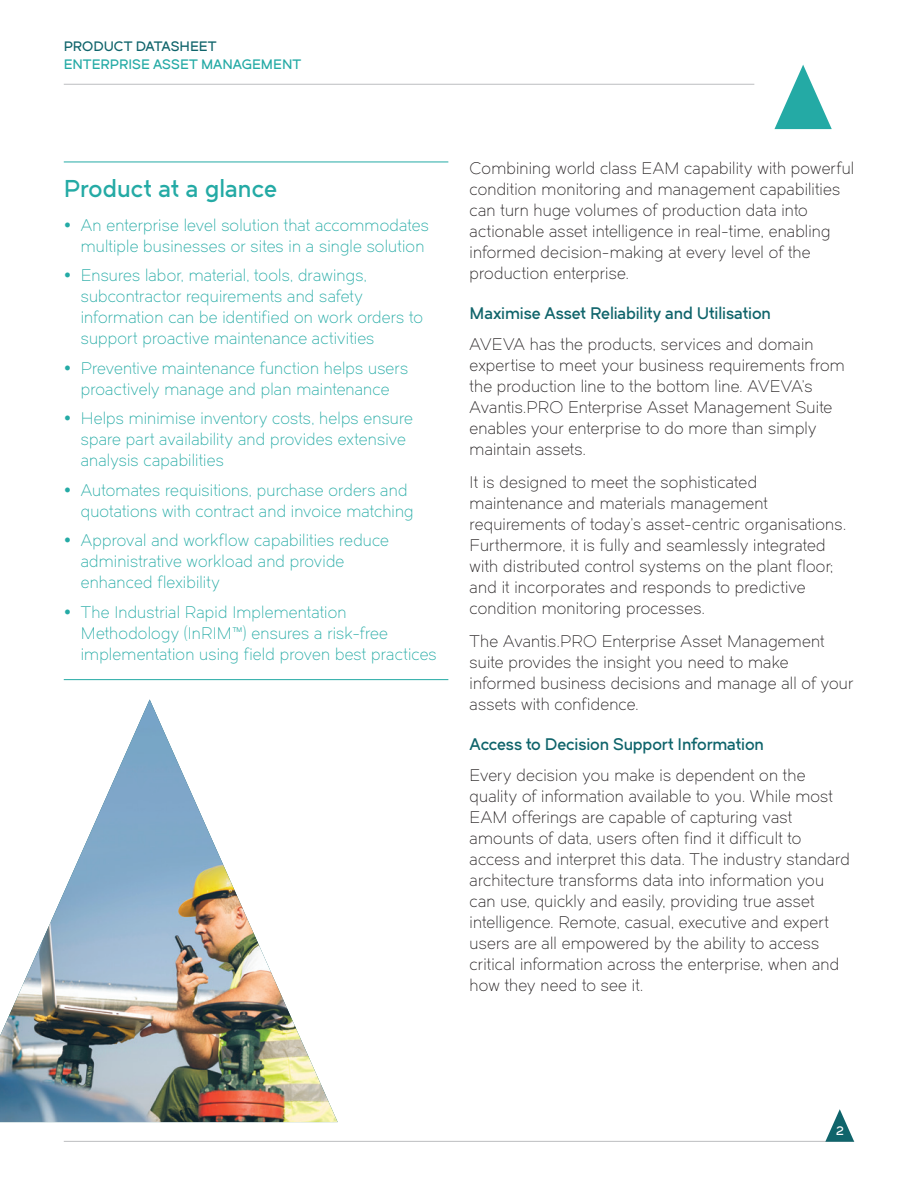
<style>
.page{position:relative;width:918px;height:1188px;background:#fff}
.page>*{position:absolute;margin:0;border:0;box-sizing:border-box;transform-origin:0 0}
.Short_Callout{font:24px "Dual 600";letter-spacing:.005em;color:#24aaa5}
.Body_Copy{font:16.5px/21px "Dual 300";letter-spacing:.015em;color:#231f20}
.t1{font:16.5px/21px "Dual 300";letter-spacing:.015em;color:#24aaa5}
.Subhead_3{font:16.5px "Dual 600";letter-spacing:-.01em;color:#0f646b}
.t2{font:13.5px "Dual 600";color:#24aaa5}
.t3{font:13.5px "Dual 600";color:#0f646b}
.Page_No{font:12px "Dual 600";color:#fff}
</style>
<div class="page">
<hr style="left:64px;top:84px;width:690px;height:1px;background:#bcbdc0">
<svg style="left:774px;top:65px;width:58px;height:64px"></svg>
<hr style="left:64px;top:1141px;width:790px;height:1px;background:#bcbdc0">
<svg style="left:825px;top:1109px;width:29px;height:33px"></svg>
<hr style="left:64px;top:162px;width:384px;height:1px;background:#24aaa5">
<hr style="left:64px;top:679px;width:384px;height:1px;background:#24aaa5">
<img style="left:0;top:699px;width:338px;height:423px">
<p class="t3" style="left:64px;top:38px;width:154px">PRODUCT DATASHEET</p>
<p class="t2" style="left:64px;top:56px;width:239px">ENTERPRISE ASSET MANAGEMENT</p>
<p class="Short_Callout" style="left:64px;top:173px;width:215px">Product at a glance</p>
<p class="t1" style="left:81px;top:215px;width:349px">An enterprise level solution that accommodates multiple businesses or sites in a single solution</p>
<p class="t1" style="left:81px;top:265px;width:344px">Ensures labor, material, tools, drawings, subcontractor requirements and safety information can be identified on work orders to support proactive maintenance activities</p>
<p class="t1" style="left:81px;top:358px;width:329px">Preventive maintenance function helps users proactively manage and plan maintenance</p>
<p class="t1" style="left:81px;top:408px;width:334px">Helps minimise inventory costs, helps ensure spare part availability and provides extensive analysis capabilities</p>
<p class="t1" style="left:81px;top:480px;width:334px">Automates requisitions, purchase orders and quotations with contract and invoice matching</p>
<p class="t1" style="left:81px;top:530px;width:310px">Approval and workflow capabilities reduce administrative workload and provide enhanced flexibility</p>
<p class="t1" style="left:81px;top:602px;width:357px">The Industrial Rapid Implementation<br>Methodology (InRIM™) ensures a risk-free implementation using field proven best practices</p>
<p class="Body_Copy" style="left:470px;top:158px;width:386px">Combining world class EAM capability with powerful condition monitoring and management capabilities can turn huge volumes of production data into actionable asset intelligence in real-time, enabling informed decision-making at every level of the production enterprise.</p>
<p class="Subhead_3" style="left:470px;top:303px;width:303px">Maximise Asset Reliability and Utilisation</p>
<p class="Body_Copy" style="left:470px;top:334px;width:377px">AVEVA has the products, services and domain expertise to meet your business requirements from the production line to the bottom line. AVEVA’s Avantis.PRO Enterprise Asset Management Suite enables your enterprise to do more than simply maintain assets.</p>
<p class="Body_Copy" style="left:470px;top:472px;width:378px">It is designed to meet the sophisticated maintenance and materials management requirements of today’s asset-centric organisations.<br>Furthermore, it is fully and seamlessly integrated with distributed control systems on the plant floor; and it incorporates and responds to predictive condition monitoring processes.</p>
<p class="Body_Copy" style="left:470px;top:631px;width:385px">The Avantis.PRO Enterprise Asset Management suite provides the insight you need to make informed business decisions and manage all of your assets with confidence.</p>
<p class="Subhead_3" style="left:470px;top:734px;width:296px">Access to Decision Support Information</p>
<p class="Body_Copy" style="left:470px;top:765px;width:382px">Every decision you make is dependent on the quality of information available to you. While most EAM offerings are capable of capturing vast amounts of data, users often find it difficult to access and interpret this data. The industry standard architecture transforms data into information you can use, quickly and easily, providing true asset intelligence. Remote, casual, executive and expert users are all empowered by the ability to access critical information across the enterprise, when and how they need to see it.</p>
<p class="Page_No" style="left:836px;top:1123px;width:9px">2</p>
</div>
